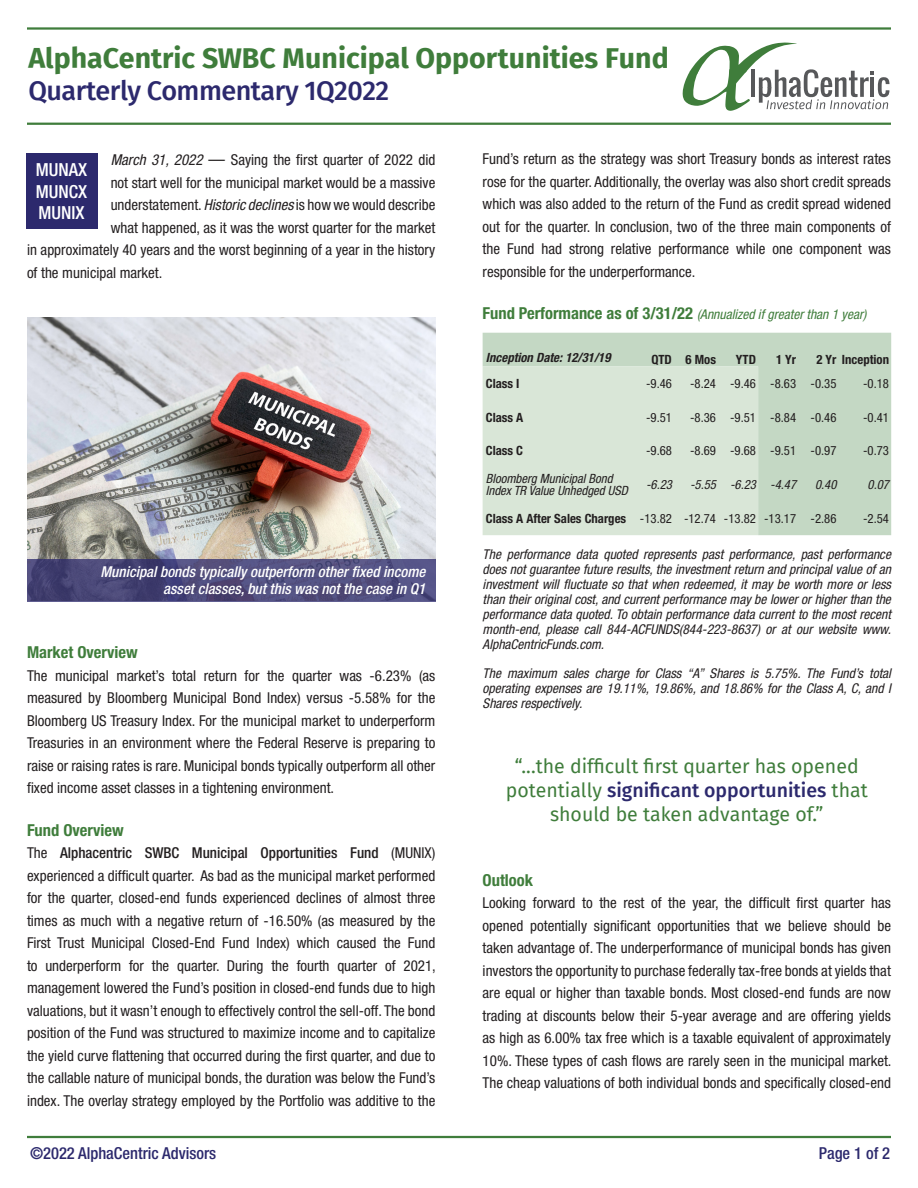
<style>
.page{position:relative;width:918px;height:1188px;background:#fff}
.page>*{position:absolute;margin:0;border:0;box-sizing:border-box;transform-origin:0 0}
.t1{font:700 28.5px "Fira Sans";color:#3f7d3b}
.t2{font:500 27px "Fira Sans";letter-spacing:-.02em;color:#2c296d}
.t3{font:19.5px/24px "Fira Sans";color:#3f7d3b;text-align:center}
.t4{font:500 condensed 18px "Helvetica Neue LT Std";color:#fff}
.t5{font:700 condensed 16.5px "Helvetica Neue LT Std";color:#3f7d3b}
.t6{font:500 condensed 16.5px "Helvetica Neue LT Std";color:#2c296d}
.t7{font:condensed 15px/22.5px "Helvetica Neue LT Std";color:#231f20;text-align:justify}
.t8{font:italic 500 condensed 15px/16.5px "Helvetica Neue LT Std";color:#fff;text-align:right}
.t9{font:italic condensed 13.5px/15px "Helvetica Neue LT Std";color:#231f20;text-align:justify}
.t10{font:italic condensed 13.5px "Helvetica Neue LT Std";color:#3f7d3b}
.t11{font:condensed 12.75px "Helvetica Neue LT Std";color:#231f20}
.t12{font:italic condensed 12.75px/12px "Helvetica Neue LT Std";color:#231f20}
.t13{font:700 condensed 12.75px "Helvetica Neue LT Std";color:#231f20}
.t14{font:italic 700 condensed 12.75px "Helvetica Neue LT Std";color:#231f20}
.s1{font-style:italic}
.s2{font-size:16.5px}
.s3{font-weight:500}
.s4{font-weight:700;font-style:normal;font-size:16.5px}
.s5{font-weight:500;color:#2c296d}
</style>
<div class="page">
<div style="left:26px;top:153px;width:71px;height:76px;background:#2c296d"></div>
<svg style="left:682px;top:42px;width:208px;height:69px"></svg>
<hr style="left:27px;top:123px;width:864px;height:2px;background:#3f7d3b">
<hr style="left:27px;top:27px;width:864px;height:3px;background:#3f7d3b">
<hr style="left:27px;top:1136px;width:864px;height:2px;background:#3f7d3b">
<img style="left:27px;top:317px;width:408px;height:242px">
<svg style="left:27px;top:559px;width:408px;height:43px;background:#4d4a7a"></svg>
<div style="left:483px;top:333px;width:408px;height:202px;background:#c4d8c4"></div>
<div style="left:483px;top:366px;width:275px;height:169px;background:#d9e6d7"></div>
<p class="t1" style="left:28px;top:34px;width:642px">AlphaCentric SWBC Municipal Opportunities Fund</p>
<p class="t2" style="left:28px;top:69px;width:362px">Quarterly Commentary 1Q2022</p>
<p class="t7" style="left:111px;top:149px;width:326px"><span class="s1">March 31, 2022</span> <span class="s2">—</span> Saying the first quarter of 2022 did</p>
<p class="t7" style="left:111px;top:171px;width:326px">not start well for the municipal market would be a massive</p>
<p class="t7" style="left:111px;top:194px;width:326px">understatement. <span class="s1">Historic declines</span> is how we would describe</p>
<p class="t7" style="left:111px;top:216px;width:326px">what happened, as it was the worst quarter for the market</p>
<p class="t7" style="left:27px;top:239px;width:410px">in approximately 40 years and the worst beginning of a year in the history</p>
<p class="t7" style="left:27px;top:261px;width:137px">of the municipal market.</p>
<p class="t4" style="left:36px;top:159px;width:53px">MUNAX</p>
<p class="t4" style="left:36px;top:180px;width:53px">MUNCX</p>
<p class="t4" style="left:39px;top:202px;width:47px">MUNIX</p>
<p class="t8" style="left:100px;top:564px;width:326px">Municipal bonds typically outperform other fixed income asset classes, but this was not the case in Q1</p>
<p class="t5" style="left:27px;top:642px;width:112px">Market Overview</p>
<p class="t7" style="left:27px;top:664px;width:410px">The municipal market’s total return for the quarter was -6.23% (as measured by Bloomberg Municipal Bond Index) versus -5.58% for the Bloomberg US Treasury Index. For the municipal market to underperform Treasuries in an environment where the Federal Reserve is preparing to raise or raising rates is rare. Municipal bonds typically outperform all other fixed income asset classes in a tightening environment.</p>
<p class="t5" style="left:27px;top:820px;width:98px">Fund Overview</p>
<p class="t7" style="left:27px;top:842px;width:410px">The <span class="s3">Alphacentric SWBC Municipal Opportunities Fund</span> (MUNIX) experienced a difficult quarter. As bad as the municipal market performed for the quarter, closed-end funds experienced declines of almost three times as much with a negative return of -16.50% (as measured by the First Trust Municipal Closed-End Fund Index) which caused the Fund to underperform for the quarter. During the fourth quarter of 2021, management lowered the Fund’s position in closed-end funds due to high valuations, but it wasn’t enough to effectively control the sell-off. The bond position of the Fund was structured to maximize income and to capitalize the yield curve flattening that occurred during the first quarter, and due to the callable nature of municipal bonds, the duration was below the Fund’s index. The overlay strategy employed by the Portfolio was additive to the</p>
<p class="t7" style="left:483px;top:148px;width:410px">Fund’s return as the strategy was short Treasury bonds as interest rates rose for the quarter. Additionally, the overlay was also short credit spreads which was also added to the return of the Fund as credit spread widened out for the quarter. In conclusion, two of the three main components of the Fund had strong relative performance while one component was responsible for the underperformance.</p>
<p class="t10" style="left:483px;top:307px;width:385px"><span class="s4">Fund Performance as of 3/31/22</span> (Annualized if greater than 1 year)</p>
<p class="t14" style="left:486px;top:349px;width:126px">Inception Date: 12/31/19</p>
<p class="t13" style="left:651px;top:352px;width:22px">QTD</p>
<p class="t13" style="left:686px;top:352px;width:32px">6 Mos</p>
<p class="t13" style="left:736px;top:352px;width:22px">YTD</p>
<p class="t13" style="left:776px;top:352px;width:22px">1 Yr</p>
<p class="t13" style="left:816px;top:352px;width:74px">2 Yr Inception</p>
<p class="t13" style="left:486px;top:376px;width:35px">Class I</p>
<p class="t11" style="left:646px;top:376px;width:27px">-9.46</p>
<p class="t11" style="left:690px;top:376px;width:27px">-8.24</p>
<p class="t11" style="left:730px;top:376px;width:27px">-9.46</p>
<p class="t11" style="left:770px;top:376px;width:27px">-8.63</p>
<p class="t11" style="left:811px;top:376px;width:27px">-0.35</p>
<p class="t11" style="left:863px;top:376px;width:27px">-0.18</p>
<p class="t13" style="left:486px;top:409px;width:39px">Class A</p>
<p class="t11" style="left:646px;top:410px;width:27px">-9.51</p>
<p class="t11" style="left:690px;top:410px;width:27px">-8.36</p>
<p class="t11" style="left:730px;top:410px;width:27px">-9.51</p>
<p class="t11" style="left:770px;top:410px;width:27px">-8.84</p>
<p class="t11" style="left:811px;top:410px;width:27px">-0.46</p>
<p class="t11" style="left:863px;top:410px;width:27px">-0.41</p>
<p class="t13" style="left:486px;top:443px;width:39px">Class C</p>
<p class="t11" style="left:646px;top:443px;width:27px">-9.68</p>
<p class="t11" style="left:690px;top:443px;width:27px">-8.69</p>
<p class="t11" style="left:730px;top:443px;width:27px">-9.68</p>
<p class="t11" style="left:770px;top:443px;width:27px">-9.51</p>
<p class="t11" style="left:811px;top:443px;width:27px">-0.97</p>
<p class="t11" style="left:863px;top:443px;width:27px">-0.73</p>
<p class="t12" style="left:486px;top:473px;width:144px">Bloomberg Municipal Bond<br>Index TR Value Unhedged USD</p>
<p class="t12" style="left:646px;top:479px;width:27px">-6.23</p>
<p class="t12" style="left:690px;top:479px;width:27px">-5.55</p>
<p class="t12" style="left:730px;top:479px;width:27px">-6.23</p>
<p class="t12" style="left:770px;top:479px;width:27px">-4.47</p>
<p class="t12" style="left:815px;top:479px;width:23px">0.40</p>
<p class="t12" style="left:868px;top:479px;width:23px">0.07</p>
<p class="t13" style="left:486px;top:511px;width:142px">Class A After Sales Charges</p>
<p class="t11" style="left:640px;top:511px;width:34px">-13.82</p>
<p class="t11" style="left:684px;top:511px;width:34px">-12.74</p>
<p class="t11" style="left:724px;top:511px;width:34px">-13.82</p>
<p class="t11" style="left:764px;top:511px;width:34px">-13.17</p>
<p class="t11" style="left:811px;top:511px;width:27px">-2.86</p>
<p class="t11" style="left:863px;top:511px;width:27px">-2.54</p>
<p class="t9" style="left:483px;top:547px;width:410px">The performance data quoted represents past performance, past performance does not guarantee future results, the investment return and principal value of an investment will fluctuate so that when redeemed, it may be worth more or less than their original cost, and current performance may be lower or higher than the performance data quoted. To obtain performance data current to the most recent month-end, please call 844-ACFUNDS(844-223-8637) or at our website www.<br>AlphaCentricFunds.com.</p>
<p class="t9" style="left:483px;top:666px;width:410px">The maximum sales charge for Class “A” Shares is 5.75%. The Fund’s total operating expenses are 19.11%, 19.86%, and 18.86% for the Class A, C, and I Shares respectively.</p>
<p class="t3" style="left:506px;top:754px;width:363px">“...the difficult first quarter has opened potentially <span class="s5">significant opportunities</span> that should be taken advantage of.”</p>
<p class="t5" style="left:483px;top:870px;width:52px">Outlook</p>
<p class="t7" style="left:483px;top:892px;width:410px">Looking forward to the rest of the year, the difficult first quarter has opened potentially significant opportunities that we believe should be taken advantage of. The underperformance of municipal bonds has given investors the opportunity to purchase federally tax-free bonds at yields that are equal or higher than taxable bonds. Most closed-end funds are now trading at discounts below their 5-year average and are offering yields as high as 6.00% tax free which is a taxable equivalent of approximately 10%. These types of cash flows are rarely seen in the municipal market.<br>The cheap valuations of both individual bonds and specifically closed-end</p>
<p class="t6" style="left:30px;top:1143px;width:188px">©2022 AlphaCentric Advisors</p>
<p class="t6" style="left:819px;top:1143px;width:73px">Page 1 of 2</p>
</div>
